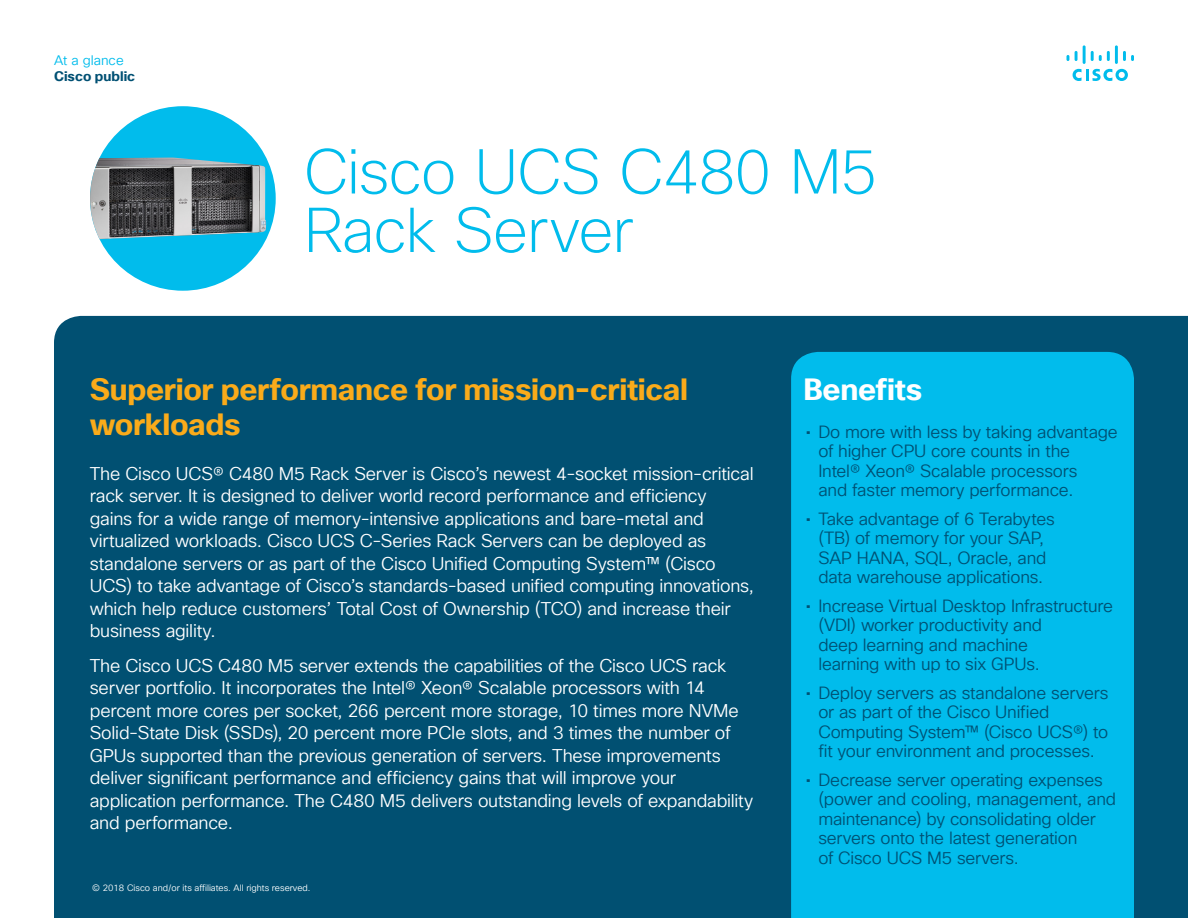
<style>
.page{position:relative;width:1188px;height:918px;background:#fff}
.page>*{position:absolute;margin:0;border:0;box-sizing:border-box;transform-origin:0 0}
.Title_Headline{font:200 61.5px/58.5px "Cisco Sans TT";letter-spacing:-.015em;color:#01bcec}
.Intro_Heading{font:700 30px/34.5px "Cisco Sans TT";letter-spacing:-.01em;color:#faab1a}
.Sidebar_Heading_Whit{font:700 30px "Cisco Sans TT";letter-spacing:-.01em;color:#fff}
.Intro{font:18px/22.5px "Cisco Sans TT Light";letter-spacing:-.01em;color:#fff}
.t1{font:17.25px/19.5px "Cisco Sans TT Light";letter-spacing:-.01em;color:#005073}
.t2{font:700 13.5px "Cisco Sans TT";color:#005073}
.t3{font:13.5px "Cisco Sans TT Light";color:#01bcec}
.Footer_white{font:9px "Cisco Sans TT Light";color:#fff}
.s1{font-family:"Cisco Sans TT"}
</style>
<div class="page">
<svg style="left:1073px;top:69px;width:55px;height:12px"></svg>
<svg style="left:1067px;top:55px;width:2px;height:6px"></svg>
<svg style="left:1075px;top:51px;width:3px;height:10px"></svg>
<hr style="left:1083px;top:45px;width:3px;height:19px;background:#01bcec">
<svg style="left:1091px;top:51px;width:19px;height:10px"></svg>
<hr style="left:1115px;top:45px;width:3px;height:19px;background:#01bcec">
<svg style="left:1123px;top:51px;width:11px;height:10px"></svg>
<div style="left:54px;top:316px;width:1134px;height:602px;background:#015072"></div>
<div style="left:791px;top:352px;width:343px;height:566px;background:#01bcec"></div>
<div style="left:90px;top:106px;width:186px;height:185px;background:#01bcec;border-radius:50%"></div>
<img style="left:90px;top:158px;width:176px;height:81px">
<p class="t3" style="left:54px;top:51px;width:71px">At a glance</p>
<p class="t2" style="left:54px;top:67px;width:83px">Cisco public</p>
<p class="Title_Headline" style="left:304px;top:145px;width:575px">Cisco UCS C480 M5<br>Rack Server</p>
<p class="Intro_Heading" style="left:90px;top:373px;width:600px">Superior performance for mission-critical workloads</p>
<p class="Intro" style="left:90px;top:463px;width:666px">The Cisco UCS® C480 M5 Rack Server is Cisco’s newest 4-socket mission-critical rack server. It is designed to deliver world record performance and efficiency<br>gains for a wide range of memory-intensive applications and bare-metal and virtualized workloads. Cisco UCS C-Series Rack Servers can be deployed as standalone servers or as part of the Cisco Unified Computing System™ (Cisco UCS) to take advantage of Cisco’s standards-based unified computing innovations, which help reduce customers’ Total Cost of Ownership (TCO) and increase their business agility.</p>
<p class="Intro" style="left:90px;top:655px;width:665px">The Cisco UCS C480 M5 server extends the capabilities of the Cisco UCS rack server portfolio. It incorporates the Intel® Xeon® Scalable processors with 14 percent more cores per socket, 266 percent more storage, 10 times more NVMe Solid-State Disk (SSDs), 20 percent more PCIe slots, and 3 times the number of GPUs supported than the previous generation of servers. These improvements deliver significant performance and efficiency gains that will improve your application performance. The C480 M5 delivers outstanding levels of expandability and performance.</p>
<p class="Footer_white" style="left:92px;top:882px;width:220px">© 2018 Cisco and/or its affiliates. All rights reserved.</p>
<p class="Sidebar_Heading_Whit" style="left:803px;top:370px;width:121px">Benefits</p>
<p class="t1" style="left:818px;top:423px;width:301px;text-indent:-13px"><span class="s1">•</span> Do more with less by taking advantage of higher CPU core counts in the<br>Intel® Xeon® Scalable processors<br>and faster memory performance.</p>
<p class="t1" style="left:806px;top:510px;width:251px;text-align:center"><span class="s1">•</span> Take advantage of 6 Terabytes (TB) of memory for your SAP,<br>SAP HANA, SQL, Oracle, and data warehouse applications.</p>
<p class="t1" style="left:818px;top:597px;width:296px;text-indent:-13px"><span class="s1">•</span> Increase Virtual Desktop Infrastructure (VDI) worker productivity and<br>deep learning and machine<br>learning with up to six GPUs.</p>
<p class="t1" style="left:818px;top:684px;width:292px;text-indent:-13px"><span class="s1">•</span> Deploy servers as standalone servers or as part of the Cisco Unified Computing System™ (Cisco UCS®) to fit your environment and processes.</p>
<p class="t1" style="left:818px;top:771px;width:299px;text-indent:-13px"><span class="s1">•</span> Decrease server operating expenses (power and cooling, management, and maintenance) by consolidating older servers onto the latest generation<br>of Cisco UCS M5 servers.</p>
</div>
